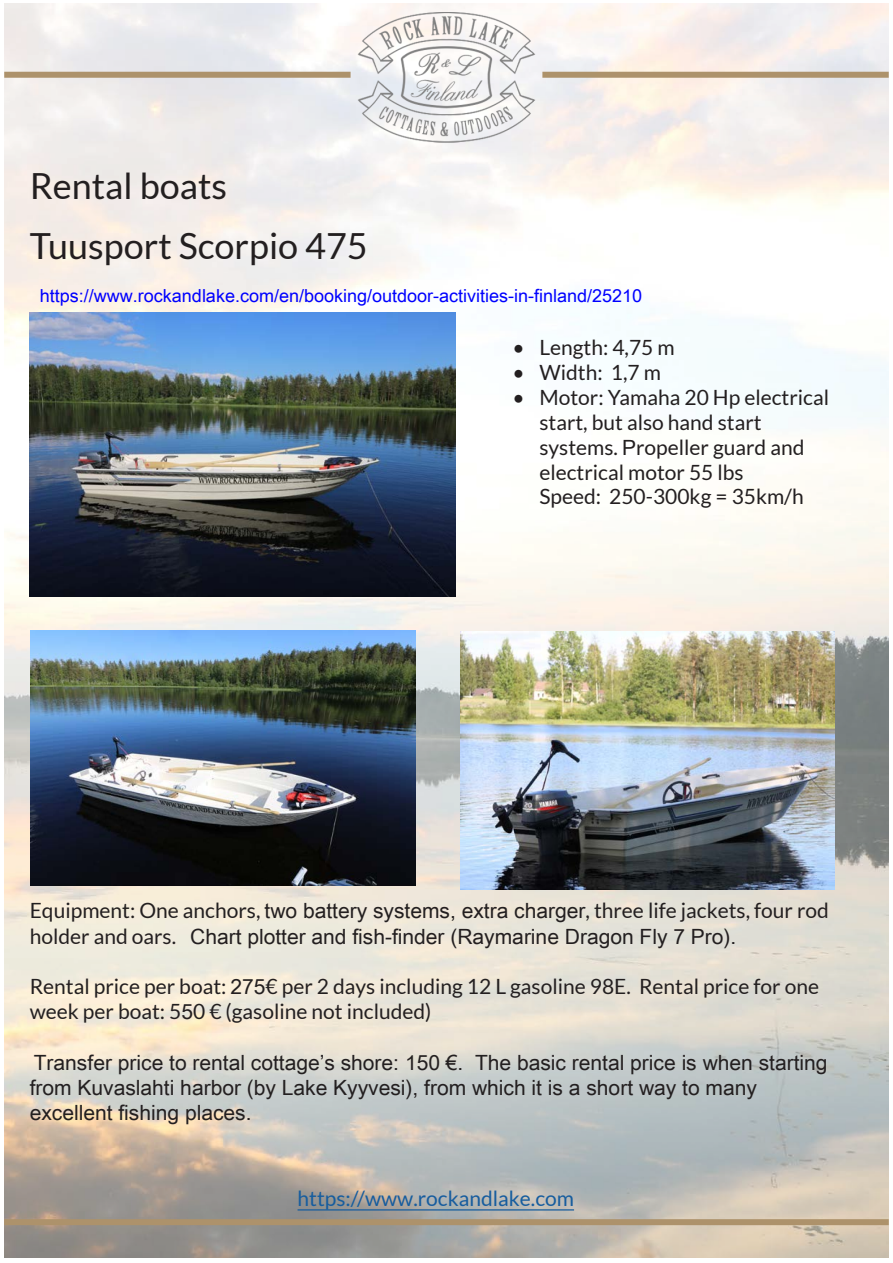
<style>
.page{position:relative;width:893px;height:1263px;background:#fff}
.page>*{position:absolute;margin:0;border:0;box-sizing:border-box;transform-origin:0 0}
.t1{font:36px "Lato";color:#231f20}
.t2{font:21px/25.2px "Arial Unicode MS";color:#231f20}
.t3{font:21px/24.8px "Lato";color:#231f20}
.t4{font:21px "Lato";color:#175d9e}
.t5{font:18px "Arial Unicode MS";color:#00f}
.s1{font-family:"Arial Unicode MS"}
.s2{font-family:"Lato"}
</style>
<div class="page">
<img style="left:4px;top:3px;width:885px;height:1255px">
<img style="left:351px;top:13px;width:191px;height:130px">
<div style="left:4px;top:72px;width:347px;height:6px;background:#ad926b"></div>
<div style="left:542px;top:72px;width:347px;height:6px;background:#ad926b"></div>
<div style="left:4px;top:1219px;width:885px;height:6px;background:#ad926b"></div>
<img style="left:30px;top:313px;width:425px;height:284px">
<img style="left:31px;top:630px;width:384px;height:256px">
<img style="left:460px;top:631px;width:374px;height:258px">
<hr style="left:298px;top:1209px;width:276px;height:1px;background:#175d9e">
<p class="t1" style="left:30px;top:166px;width:199px">Rental boats</p>
<p class="t1" style="left:30px;top:226px;width:339px">Tuusport Scorpio 475</p>
<p class="t5" style="left:40px;top:283px;width:604px">https://www.rockandlake.com/en/booking/outdoor-activities-in-finland/25210</p>
<p class="t3" style="left:512px;top:335px;width:164px">• Length: 4,75 m</p>
<p class="t3" style="left:512px;top:360px;width:150px">• Width: 1,7 m</p>
<p class="t3" style="left:539px;top:385px;width:291px;text-indent:-27px">• Motor: Yamaha 20 Hp electrical start, but also hand start systems. <span class="s1">P</span>ropeller guard and electrical motor 55 lbs<br>Speed: 250-300kg = 35km/h</p>
<p class="t2" style="left:30px;top:898px;width:801px"><span class="s2">Equipment: One anchors,</span> two battery systems, extra charger<span class="s2">, three life jackets, four rod holder and oars.</span> Chart plotter and fish-finder (Raymarine Dragon Fly 7 Pro).</p>
<p class="t3" style="left:30px;top:974px;width:791px;line-height:25.2px">Rental price per boat: <span class="s1">275</span>€ per 2 days including 12 L gasoline 98E. Rental price for one week per boat: 5<span class="s1">5</span>0 € (gasoline not included)</p>
<p class="t2" style="left:30px;top:1049px;width:799px">Transfer price to rental cottage’s shore: 150 €. The basic rental price is when starting from Kuvaslahti harbor (by Lake Kyyvesi), from which it is a short way to many excellent fishing places.</p>
<p class="t4" style="left:298px;top:1187px;width:278px">https://www.rockandlake.com</p>
</div>
